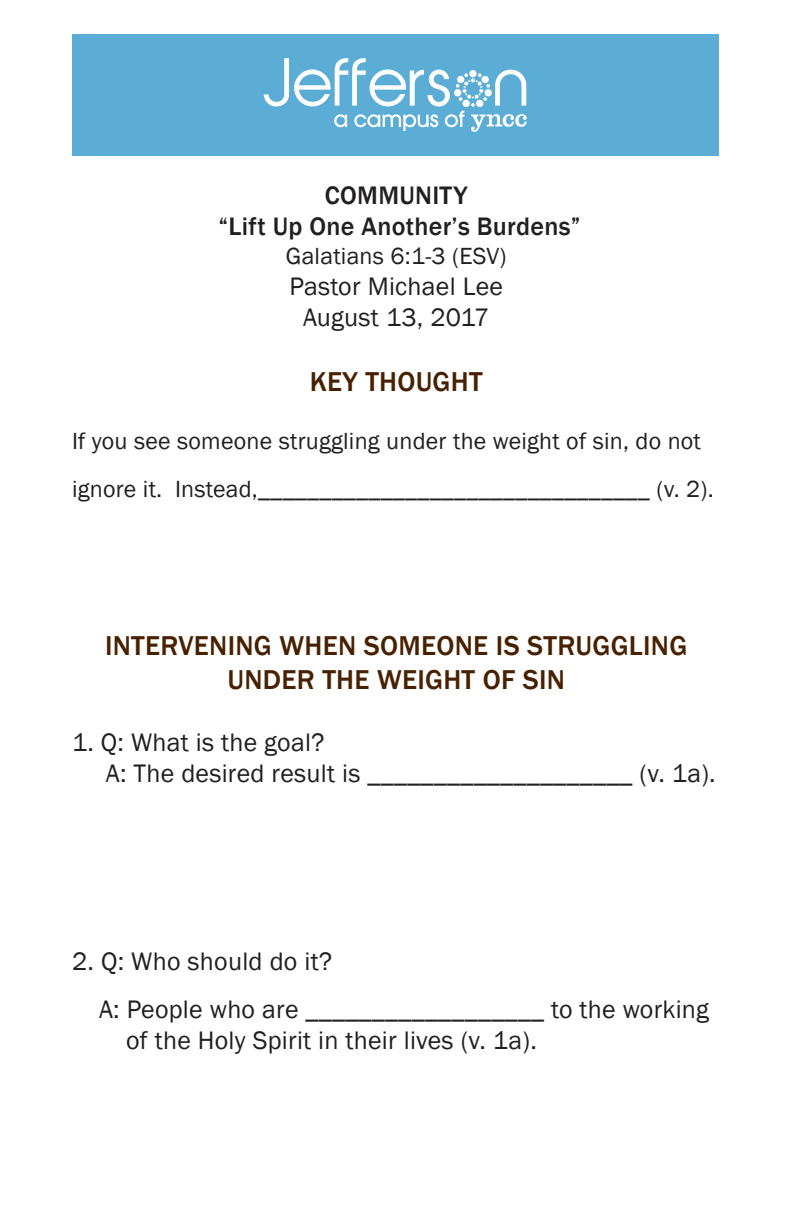
<style>
.page{position:relative;width:792px;height:1223px;background:#fff}
.page>*{position:absolute;margin:0;border:0;box-sizing:border-box;transform-origin:0 0}
.t1{font:500 28px/33.6px "Franklin Gothic";letter-spacing:.01em;color:#472100;text-align:center}
.t2{font:26px/31.2px "Franklin Gothic";letter-spacing:.01em;color:#231f20}
.t3{font:500 26px/31.2px "Franklin Gothic";letter-spacing:.01em;color:#231f20;text-align:center}
.t4{font:24px/48px "Franklin Gothic";letter-spacing:.01em;color:#231f20}
</style>
<div class="page">
<div style="left:72px;top:34px;width:646px;height:121px;background:#5cadd5"></div>
<svg style="left:264px;top:58px;width:262px;height:74px"></svg>
<p class="t3" style="left:218px;top:179px;width:363px">COMMUNITY<br>“Lift Up One Another’s Burdens”</p>
<p class="t4" style="left:286px;top:231px;width:222px">Galatians 6:1-3 (ESV)</p>
<p class="t2" style="left:289px;top:270px;width:215px;text-align:center">Pastor Michael Lee<br>August 13, 2017</p>
<p class="t1" style="left:310px;top:364px;width:174px">KEY THOUGHT</p>
<p class="t4" style="left:72px;top:416px;width:643px">If you see someone struggling under the weight of sin, do not ignore it. Instead,________________________________ (v. 2).</p>
<p class="t1" style="left:105px;top:628px;width:584px">INTERVENING WHEN SOMEONE IS STRUGGLING<br>UNDER THE WEIGHT OF SIN</p>
<p class="t2" style="left:106px;top:726px;width:611px;text-indent:-34px">1. Q: What is the goal?<br>A: The desired result is ____________________ (v. 1a).</p>
<p class="t2" style="left:99px;top:936px;width:611px;line-height:48px;text-indent:-27px">2. Q: Who should do it?<br>A: People who are __________________ to the working</p>
<p class="t2" style="left:126px;top:1024px;width:412px">of the Holy Spirit in their lives (v. 1a).</p>
</div>
